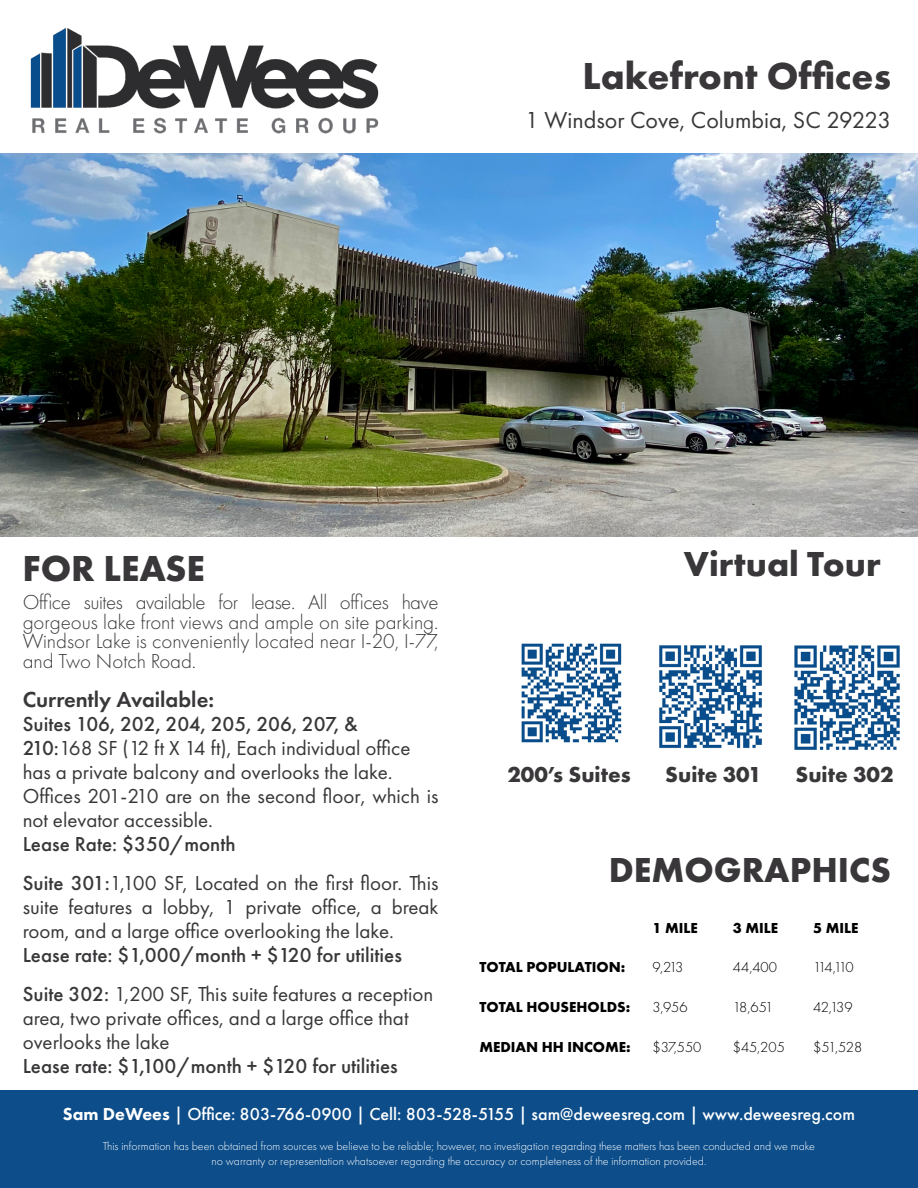
<style>
.page{position:relative;width:918px;height:1188px;background:#fff}
.page>*{position:absolute;margin:0;border:0;box-sizing:border-box;transform-origin:0 0}
.t1{font:700 39px "Futura PT";color:#393739}
.t2{font:700 37.5px "Futura PT";color:#393739}
.t3{font:700 36px "Futura PT";color:#393739}
.t4{font:24px "Futura PT";color:#393739}
.t5{font:700 22.5px "Futura PT";color:#393739}
.t6{font:600 22.5px "Futura PT";color:#393739}
.t7{font:21px/24px "Futura PT";color:#393739}
.t8{font:300 21px/19.5px "Futura PT";color:#393739;text-align:justify}
.t9{font:500 21px/39px "Futura PT";color:#393739}
.t10{font:500 18px "Futura PT";color:#fff}
.t11{font:700 15px "Futura PT";color:#000}
.t12{font:300 15px "Futura PT";letter-spacing:-.02em;color:#000}
.t13{font:300 12px/15px "Futura PT";color:#fff;text-align:center}
.s1{font-weight:500}
.s2{font-weight:400}
.s3{font-weight:800}
</style>
<div class="page">
<div style="left:0;top:1090px;width:918px;height:98px;background:#0c4d8a"></div>
<img style="left:30px;top:27px;width:349px;height:107px">
<img style="left:0;top:153px;width:918px;height:383px">
<img style="left:521px;top:643px;width:101px;height:100px">
<img style="left:659px;top:645px;width:103px;height:104px">
<img style="left:794px;top:645px;width:106px;height:105px">
<h1 class="t1" style="left:583px;top:51px;width:310px">Lakefront Offices</h1>
<p class="t4" style="left:525px;top:106px;width:367px">1 Windsor Cove, Columbia, SC 29223</p>
<h2 class="t2" style="left:22px;top:544px;width:184px">FOR LEASE</h2>
<p class="t8" style="left:23px;top:593px;width:417px">Office suites available for lease. All offices have gorgeous lake front views and ample on site parking.<br>Windsor Lake is conveniently located near I-20, I-77, and Two Notch Road.</p>
<p class="t6" style="left:23px;top:685px;width:193px">Currently Available:</p>
<p class="t7" style="left:23px;top:712px;width:417px"><span class="s1">Suites 106, 202, 204, 205, 206, 207, &amp;<br>210:</span>168 SF (12 ft X 14 ft), Each individual office has a private balcony and overlooks the lake.<br>Offices 201-210 are on the second floor, which is not elevator accessible.</p>
<p class="t7" style="left:23px;top:824px;width:417px;line-height:39px"><span class="s1">Lease Rate: $350/month<br>Suite 301:</span>1,100 SF, Located on the first floor. This</p>
<p class="t7" style="left:23px;top:895px;width:417px">suite features a lobby, 1 private office, a break room, and a large office overlooking the lake.</p>
<p class="t9" style="left:23px;top:935px;width:412px">Lease rate: $1,000/month + $120 for utilities<br>Suite 302: <span class="s2">1,200 SF, This suite features a reception</span></p>
<p class="t7" style="left:23px;top:1006px;width:387px">area, two private offices, and a large office that overlooks the lake</p>
<p class="t9" style="left:23px;top:1046px;width:377px">Lease rate: $1,100/month + $120 for utilities</p>
<h3 class="t3" style="left:684px;top:541px;width:199px">Virtual Tour</h3>
<p class="t5" style="left:507px;top:760px;width:125px">200’s Suites</p>
<p class="t5" style="left:665px;top:760px;width:98px">Suite 301</p>
<p class="t5" style="left:796px;top:759px;width:100px">Suite 302</p>
<h3 class="t3" style="left:609px;top:847px;width:284px">DEMOGRAPHICS</h3>
<p class="t11" style="left:653px;top:918px;width:47px">1 MILE</p>
<p class="t11" style="left:733px;top:918px;width:47px">3 MILE</p>
<p class="t11" style="left:813px;top:918px;width:47px">5 MILE</p>
<p class="t11" style="left:479px;top:958px;width:148px">TOTAL POPULATION:</p>
<p class="t12" style="left:653px;top:959px;width:33px">9,213</p>
<p class="t12" style="left:733px;top:959px;width:46px">44,400</p>
<p class="t12" style="left:813px;top:959px;width:42px">114,110</p>
<p class="t11" style="left:479px;top:997px;width:153px">TOTAL HOUSEHOLDS:</p>
<p class="t12" style="left:652px;top:999px;width:37px">3,956</p>
<p class="t12" style="left:733px;top:999px;width:42px">18,651</p>
<p class="t12" style="left:813px;top:999px;width:41px">42,139</p>
<p class="t11" style="left:479px;top:1037px;width:153px">MEDIAN HH INCOME:</p>
<p class="t12" style="left:652px;top:1038px;width:50px">$37,550</p>
<p class="t12" style="left:733px;top:1038px;width:54px">$45,205</p>
<p class="t12" style="left:813px;top:1038px;width:50px">$51,528</p>
<p class="t10" style="left:63px;top:1103px;width:794px"><span class="s3">Sam DeWees</span> | Office: 803-766-0900 | Cell: 803-528-5155 | sam@deweesreg.com | www.deweesreg.com</p>
<p class="t13" style="left:103px;top:1139px;width:714px">This information has been obtained from sources we believe to be reliable; however, no investigation regarding these matters has been conducted and we make no warranty or representation whatsoever regarding the accuracy or completeness of the information provided.</p>
</div>
